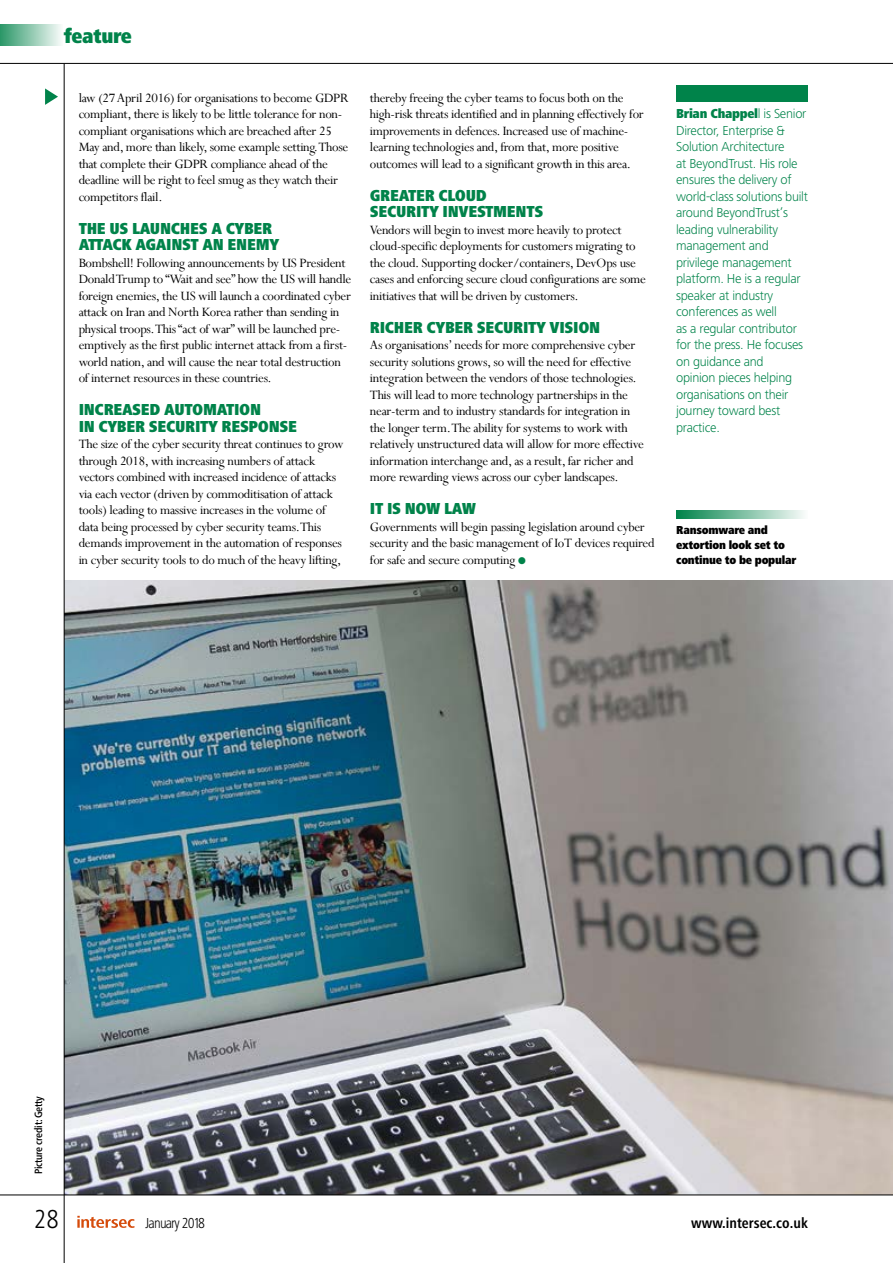
<style>
.page{position:relative;width:893px;height:1263px;background:#fff}
.page>*{position:absolute;margin:0;border:0;box-sizing:border-box;transform-origin:0 0}
.t1{font:300 condensed 27px "Frutiger Next LTW1 G";color:#000}
.t2{font:900 condensed 21px "Frutiger Next Pro";letter-spacing:-.02em;color:#00834a}
.t3{font:900 condensed 16.5px/16.5px "Frutiger Next Pro";letter-spacing:-.02em;color:#00834a}
.t4{font:700 condensed 15px "Frutiger Next LT";color:#000}
.t5{font:300 condensed 15px "Frutiger Next LTW1 G";letter-spacing:-.06em;color:#000}
.t6{font:14.25px/16.5px "Perpetua";letter-spacing:-.02em;color:#000}
.t7{font:300 13.5px/16.5px "Frutiger Next LT";letter-spacing:-.02em;color:#00834a}
.t8{font:900 condensed 13.5px "Frutiger Next Pro";letter-spacing:-.02em;color:#00834a}
.t9{font:900 condensed 12px/15px "Frutiger Next Pro";letter-spacing:-.02em;color:#000}
.t10{font:500 condensed 10.5px "Frutiger Neue LT Pro";letter-spacing:-.02em;color:#000}
.s1{color:#00834a}
.s2{font-family:"Frutiger Next LT";font-weight:300;font-stretch:normal}
</style>
<div class="page">
<img style="left:65px;top:580px;width:828px;height:614px">
<hr style="left:0;top:1194px;width:893px;height:1px;background:#000">
<hr style="left:64px;top:64px;width:1px;height:1199px;background:#000">
<hr style="left:0;top:63px;width:893px;height:1px;background:#000">
<svg style="left:77px;top:1216px;width:58px;height:12px"></svg>
<svg style="left:45px;top:88px;width:13px;height:17px"></svg>
<div style="left:0;top:25px;width:63px;height:21px;background:linear-gradient(to right,#2b9767,#fafcfb)"></div>
<div style="left:676px;top:85px;width:132px;height:17px;background:#00834a"></div>
<svg style="left:676px;top:510px;width:128px;height:8px"></svg>
<h2 class="t2" style="left:64px;top:24px;width:70px">feature</h2>
<p class="t6" style="left:79px;top:89px;width:271px">law (27 April 2016) for organisations to become GDPR compliant, there is likely to be little tolerance for non&shy;compliant organisations which are breached after 25<br>May and, more than likely, some example setting. Those that complete their GDPR compliance ahead of the deadline will be right to feel smug as they watch their competitors flail.</p>
<p class="t3" style="left:79px;top:220px;width:202px">THE US LAUNCHES A CYBER<br>ATTACK AGAINST AN ENEMY</p>
<p class="t6" style="left:79px;top:254px;width:274px">Bombshell! Following announcements by US President Donald Trump to “Wait and see” how the US will handle foreign enemies, the US will launch a coordinated cyber attack on Iran and North Korea rather than sending in physical troops. This “act of war” will be launched pre&shy;emptively as the first public internet attack from a first&shy;world nation, and will cause the near total destruction of internet resources in these countries.</p>
<p class="t3" style="left:79px;top:401px;width:220px">INCREASED AUTOMATION<br>IN CYBER SECURITY RESPONSE</p>
<p class="t6" style="left:79px;top:435px;width:266px">The size of the cyber security threat continues to grow through 2018, with increasing numbers of attack vectors combined with increased incidence of attacks via each vector (driven by commoditisation of attack tools) leading to massive increases in the volume of data being processed by cyber security teams. This demands improvement in the automation of responses in cyber security tools to do much of the heavy lifting,</p>
<p class="t6" style="left:370px;top:89px;width:275px">thereby freeing the cyber teams to focus both on the high-risk threats identified and in planning effectively for improvements in defences. Increased use of machine&shy;learning technologies and, from that, more positive outcomes will lead to a significant growth in this area.</p>
<p class="t3" style="left:370px;top:187px;width:175px">GREATER CLOUD<br>SECURITY INVESTMENTS</p>
<p class="t6" style="left:370px;top:221px;width:278px">Vendors will begin to invest more heavily to protect cloud-specific deployments for customers migrating to the cloud. Supporting docker/containers, DevOps use cases and enforcing secure cloud configurations are some initiatives that will be driven by customers.</p>
<p class="t3" style="left:370px;top:319px;width:232px">RICHER CYBER SECURITY VISION</p>
<p class="t6" style="left:370px;top:336px;width:275px">As organisations’ needs for more comprehensive cyber security solutions grows, so will the need for effective integration between the vendors of those technologies.<br>This will lead to more technology partnerships in the near-term and to industry standards for integration in the longer term. The ability for systems to work with relatively unstructured data will allow for more effective information interchange and, as a result, far richer and more rewarding views across our cyber landscapes.</p>
<p class="t3" style="left:370px;top:500px;width:108px">IT IS NOW LAW</p>
<p class="t6" style="left:370px;top:518px;width:286px">Governments will begin passing legislation around cyber security and the basic management of IoT devices required for safe and secure computing <span class="s1">●</span></p>
<p class="t9" style="left:676px;top:522px;width:122px">Ransomware and extortion look set to continue to be popular</p>
<p class="t8" style="left:676px;top:106px;width:132px">Brian Chappel<span class="s2">l is Senior</span></p>
<p class="t7" style="left:676px;top:122px;width:133px">Director, Enterprise &amp;<br>Solution Architecture<br>at BeyondTrust. His role ensures the delivery of world-class solutions built around BeyondTrust’s leading vulnerability management and privilege management platform. He is a regular speaker at industry conferences as well<br>as a regular contributor for the press. He focuses on guidance and<br>opinion pieces helping organisations on their journey toward best practice.</p>
<p class="t10" style="left:32px;top:1174px;width:80px;rotate:-90deg">Picture credit: Getty</p>
<h1 class="t1" style="left:34px;top:1203px;width:26px">28</h1>
<p class="t5" style="left:146px;top:1214px;width:61px">January 2018</p>
<p class="t4" style="left:691px;top:1214px;width:118px">www.intersec.co.uk</p>
</div>
